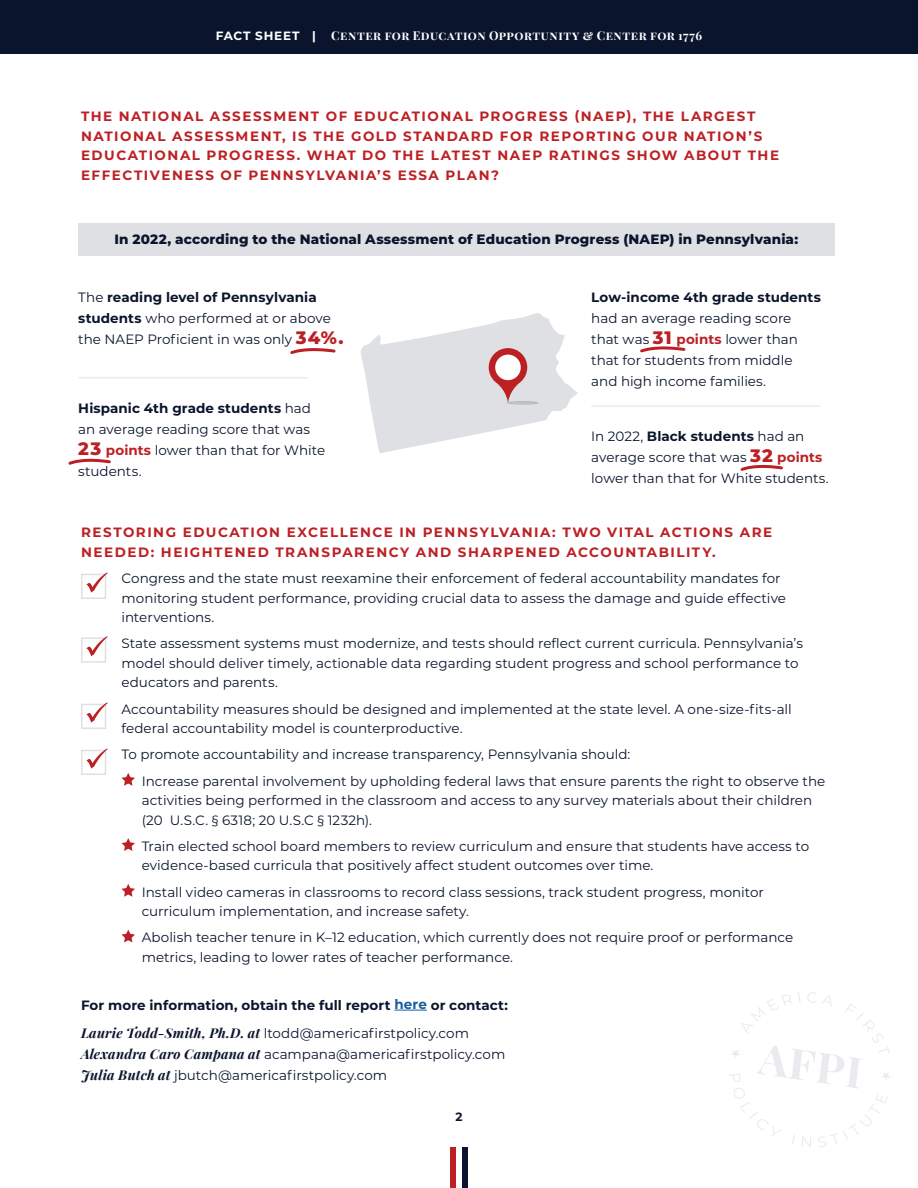
<style>
.page{position:relative;width:918px;height:1188px;background:#fff}
.page>*{position:absolute;margin:0;border:0;box-sizing:border-box;transform-origin:0 0}
.t1{font:13.5px/21px "Montserrat";color:#0a152d}
.t2{font:700 13.5px/19.5px "Montserrat";letter-spacing:.115em;color:#bc2024}
.t3{font:700 13.5px/27.8px "Montserrat";letter-spacing:.005em;color:#0a152d}
.t4{font:800 13.5px "Montserrat";letter-spacing:.01em;color:#0a152d}
.t5{font:700 12px "Playfair Display SC";letter-spacing:.045em;color:#fff}
.t6{font:700 12px "Montserrat";letter-spacing:.07em;color:#fff}
.t7{font:700 12px "Montserrat";color:#0a152d}
.s1{font-weight:700}
.s2{font-weight:800;font-size:18px;color:#bc2024}
.s3{font-weight:700;color:#bc2024}
.s4{color:#175d9e}
.s5{font-family:"Playfair Display";font-style:italic}
.s6{font-weight:400}
.s7{font-family:"Playfair Display";font-weight:700;font-style:italic}
</style>
<div class="page">
<div style="left:451px;top:1148px;width:5px;height:40px;background:#bc2024"></div>
<div style="left:462px;top:1148px;width:5px;height:40px;background:#0a152d"></div>
<svg style="left:729px;top:992px;width:161px;height:155px"></svg>
<div style="left:0;top:0;width:918px;height:54px;background:#0a152d"></div>
<svg style="left:122px;top:773px;width:13px;height:13px"></svg>
<svg style="left:122px;top:838px;width:13px;height:13px"></svg>
<svg style="left:122px;top:884px;width:13px;height:13px"></svg>
<svg style="left:122px;top:930px;width:13px;height:12px"></svg>
<hr style="left:395px;top:1010px;width:32px;height:1px;background:#175d9e">
<div style="left:81px;top:574px;width:25px;height:25px;border:2px solid #dee0e3"></div>
<svg style="left:86px;top:572px;width:22px;height:21px"></svg>
<div style="left:81px;top:637px;width:25px;height:26px;border:2px solid #dee0e3"></div>
<svg style="left:86px;top:636px;width:22px;height:20px"></svg>
<div style="left:81px;top:704px;width:25px;height:25px;border:2px solid #dee0e3"></div>
<svg style="left:86px;top:702px;width:22px;height:21px"></svg>
<div style="left:81px;top:750px;width:25px;height:25px;border:2px solid #dee0e3"></div>
<svg style="left:86px;top:748px;width:22px;height:21px"></svg>
<hr style="left:78px;top:377px;width:230px;height:1px;background:#e9ebee">
<hr style="left:591px;top:405px;width:230px;height:2px;background:#e9ebee">
<svg style="left:290px;top:348px;width:46px;height:6px"></svg>
<svg style="left:68px;top:458px;width:43px;height:7px"></svg>
<svg style="left:640px;top:346px;width:46px;height:7px"></svg>
<div style="left:78px;top:223px;width:756px;height:32px;background:#dee0e3"></div>
<svg style="left:361px;top:313px;width:217px;height:140px"></svg>
<div style="left:495px;top:355px;width:26px;height:25px;background:#fff;border-radius:50%"></div>
<hr style="left:507px;top:401px;width:32px;height:4px;background:#c1c2c5;border-radius:50%">
<svg style="left:740px;top:464px;width:43px;height:7px"></svg>
<p class="t6" style="left:216px;top:27px;width:102px">FACT SHEET |</p>
<p class="t5" style="left:331px;top:26px;width:372px">Center for Education Opportunity &amp; Center for 1776</p>
<p class="t2" style="left:81px;top:106px;width:700px">THE NATIONAL ASSESSMENT OF EDUCATIONAL PROGRESS (NAEP), THE LARGEST NATIONAL ASSESSMENT, IS THE GOLD STANDARD FOR REPORTING OUR NATION’S EDUCATIONAL PROGRESS. WHAT DO THE LATEST NAEP RATINGS SHOW ABOUT THE EFFECTIVENESS OF PENNSYLVANIA’S ESSA PLAN?</p>
<p class="t4" style="left:114px;top:230px;width:685px">In 2022, according to the National Assessment of Education Progress (NAEP) in Pennsylvania:</p>
<p class="t1" style="left:78px;top:286px;width:267px">The <span class="s1">reading level of Pennsylvania students</span> who performed at or above the NAEP Proficient in was only <span class="s2">34%.</span></p>
<p class="t1" style="left:78px;top:397px;width:248px"><span class="s1">Hispanic 4th grade students</span> had an average reading score that was<br><span class="s2">23</span> <span class="s3">points</span> lower than that for White students.</p>
<p class="t3" style="left:591px;top:283px;width:231px">Low-income 4th grade students</p>
<p class="t1" style="left:591px;top:307px;width:208px">had an average reading score that was <span class="s2">31</span> <span class="s3">points</span> lower than that for students from middle and high income families.</p>
<p class="t1" style="left:591px;top:426px;width:239px">In 2022, <span class="s1">Black students</span> had an average score that was <span class="s2">32</span> <span class="s3">points </span>lower than that for White students.</p>
<p class="t2" style="left:81px;top:522px;width:693px">RESTORING EDUCATION EXCELLENCE IN PENNSYLVANIA: TWO VITAL ACTIONS ARE<br>NEEDED: HEIGHTENED TRANSPARENCY AND SHARPENED ACCOUNTABILITY.</p>
<p class="t1" style="left:122px;top:568px;width:666px;line-height:19.5px">Congress and the state must reexamine their enforcement of federal accountability mandates for monitoring student performance, providing crucial data to assess the damage and guide effective interventions.</p>
<p class="t1" style="left:122px;top:633px;width:683px;line-height:19.5px">State assessment systems must modernize, and tests should reflect current curricula. Pennsylvania’s model should deliver timely, actionable data regarding student progress and school performance to educators and parents.</p>
<p class="t1" style="left:122px;top:699px;width:672px;line-height:19.5px">Accountability measures should be designed and implemented at the state level. A one-size-fits-all federal accountability model is counterproductive.</p>
<p class="t1" style="left:142px;top:741px;width:685px;line-height:26.2px;text-indent:-20px">To promote accountability and increase transparency, Pennsylvania should:<br>Increase parental involvement by upholding federal laws that ensure parents the right to observe the</p>
<p class="t1" style="left:142px;top:790px;width:672px;line-height:19.5px">activities being performed in the classroom and access to any survey materials about their children (20 U.S.C. § 6318; 20 U.S.C § 1232h).</p>
<p class="t1" style="left:142px;top:836px;width:669px;line-height:19.5px">Train elected school board members to review curriculum and ensure that students have access to evidence-based curricula that positively affect student outcomes over time.</p>
<p class="t1" style="left:142px;top:882px;width:624px;line-height:19.5px">Install video cameras in classrooms to record class sessions, track student progress, monitor curriculum implementation, and increase safety.</p>
<p class="t1" style="left:142px;top:927px;width:653px;line-height:19.5px">Abolish teacher tenure in K–12 education, which currently does not require proof or performance metrics, leading to lower rates of teacher performance.</p>
<p class="t3" style="left:81px;top:991px;width:428px">For more information, obtain the full report <span class="s4">here</span> or contact:<br><span class="s5">Laurie Todd-Smith, Ph.D. at</span> <span class="s6">ltodd@americafirstpolicy.com</span></p>
<p class="t1" style="left:81px;top:1043px;width:426px"><span class="s7">Alexandra Caro Campana at</span> acampana@americafirstpolicy.com<br><span class="s7">Julia Butch at</span> jbutch@americafirstpolicy.com</p>
<p class="t7" style="left:455px;top:1108px;width:9px">2</p>
</div>
